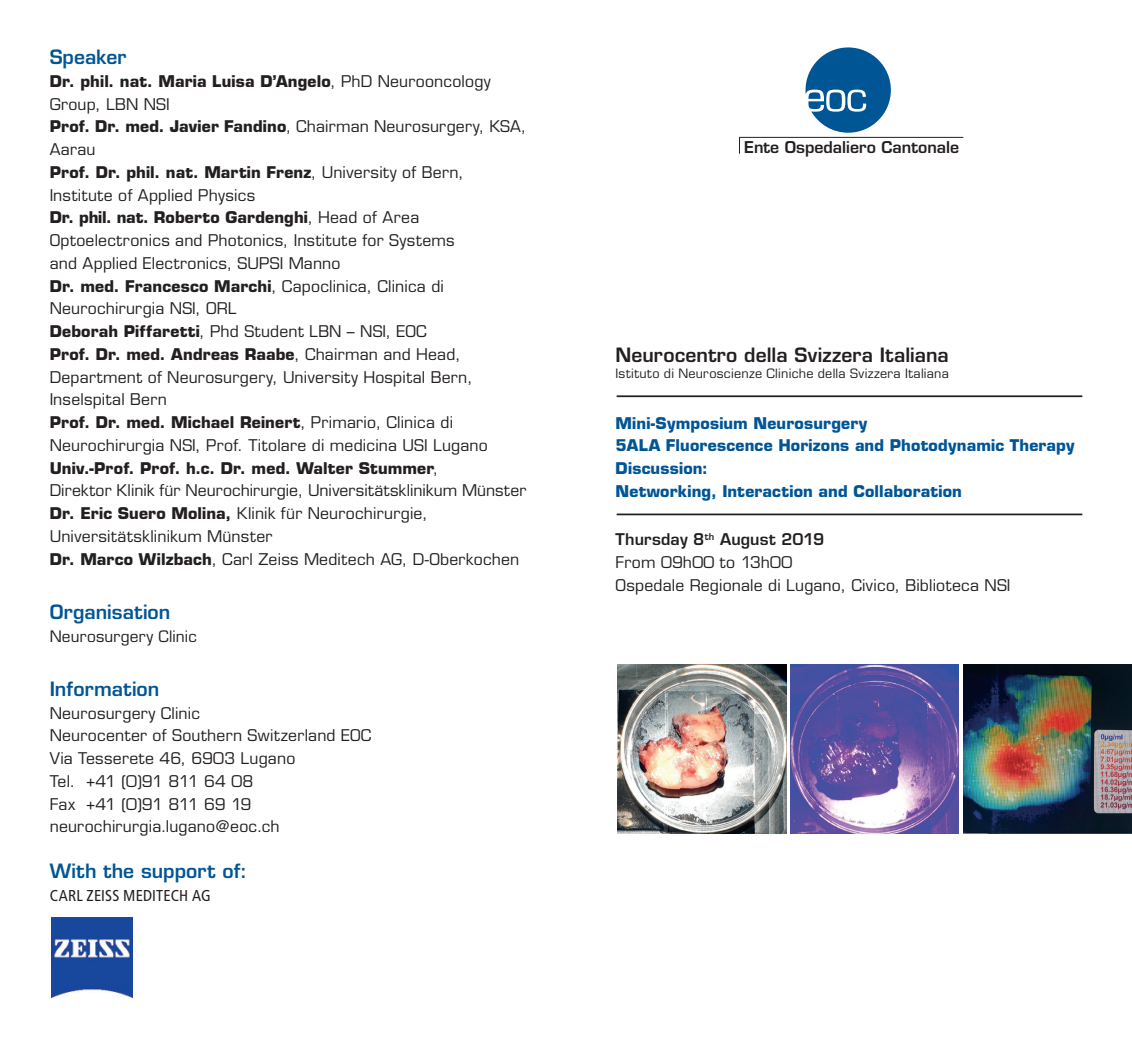
<style>
.page{position:relative;width:1132px;height:1042px;background:#fff}
.page>*{position:absolute;margin:0;border:0;box-sizing:border-box;transform-origin:0 0}
.t1{font:600 19.25px "Eurostile LT Std";letter-spacing:.005em;color:#005595}
.t2{font:600 19.25px "Eurostile LT Std";letter-spacing:.005em;color:#231f20}
.t3{font:600 15.92px "Eurostile";color:#231f20}
.t4{font:15.75px/22.8px "Eurostile LT Std";letter-spacing:.015em;color:#231f20}
.t5{font:700 15.75px/22.8px "Eurostile LT Std";letter-spacing:.01em;color:#005595}
.t6{font:condensed 15.75px "Frutiger LT Std";letter-spacing:.01em;color:#231f20}
.t7{font:15.4px "Eurostile LT Std";letter-spacing:.015em;color:#231f20}
.t8{font:12.6px "Eurostile LT Std";letter-spacing:.02em;color:#231f20}
.s1{font-weight:700}
.s2{font-weight:600}
</style>
<div class="page">
<hr style="left:616px;top:395px;width:465px;height:2px;background:#231f20">
<hr style="left:616px;top:513px;width:465px;height:2px;background:#231f20">
<svg style="left:805px;top:47px;width:85px;height:86px"></svg>
<hr style="left:739px;top:137px;width:224px;height:1px;background:#231f20">
<svg style="left:739px;top:137px;width:1px;height:17px"></svg>
<img style="left:617px;top:665px;width:169px;height:168px">
<img style="left:790px;top:665px;width:168px;height:168px">
<img style="left:963px;top:665px;width:168px;height:168px">
<img style="left:52px;top:918px;width:80px;height:79px">
<p class="t1" style="left:50px;top:45px;width:78px">Speaker</p>
<p class="t4" style="left:50px;top:70px;width:478px"><span class="s1">Dr. phil. nat. Maria Luisa D’Angelo</span>, PhD Neurooncology Group, LBN NSI<br><span class="s1">Prof. Dr. med. Javier Fandino</span>, Chairman Neurosurgery, KSA, Aarau<br><span class="s1">Prof. Dr. phil. nat. Martin Frenz</span>, University of Bern, Institute of Applied Physics<br><span class="s1">Dr. phil. nat. Roberto Gardenghi</span>, Head of Area Optoelectronics and Photonics, Institute for Systems<br>and Applied Electronics, SUPSI Manno<br><span class="s1">Dr. med. Francesco Marchi</span>, Capoclinica, Clinica di Neurochirurgia NSI, ORL<br><span class="s1">Deborah Piffaretti</span>, Phd Student LBN – NSI, EOC<br><span class="s1">Prof. Dr. med. Andreas Raabe</span>, Chairman and Head, Department of Neurosurgery, University Hospital Bern, Inselspital Bern<br><span class="s1">Prof. Dr. med. Michael Reinert</span>, Primario, Clinica di Neurochirurgia NSI, Prof. Titolare di medicina USI Lugano <span class="s1">Univ.-Prof. Prof. h.c. Dr. med. Walter Stummer</span>,<br>Direktor Klinik für Neurochirurgie, Universitätsklinikum Münster <span class="s1">Dr. Eric Suero Molina,</span> Klinik für Neurochirurgie, Universitätsklinikum Münster<br><span class="s1">Dr. Marco Wilzbach</span>, Carl Zeiss Meditech AG, D-Oberkochen</p>
<p class="t1" style="left:50px;top:600px;width:122px">Organisation</p>
<p class="t7" style="left:50px;top:627px;width:149px">Neurosurgery Clinic</p>
<p class="t1" style="left:50px;top:677px;width:111px">Information</p>
<p class="t4" style="left:50px;top:702px;width:323px">Neurosurgery Clinic<br>Neurocenter of Southern Switzerland EOC<br>Via Tesserete 46, 6903 Lugano<br>Tel. +41 (0)91 811 64 08<br>Fax +41 (0)91 811 69 19 neurochirurgia.lugano@eoc.ch</p>
<p class="t1" style="left:50px;top:859px;width:199px">With the support of:</p>
<p class="t6" style="left:50px;top:886px;width:162px">CARL ZEISS MEDITECH AG</p>
<p class="t3" style="left:744px;top:137px;width:216px">Ente Ospedaliero Cantonale</p>
<p class="t2" style="left:615px;top:343px;width:334px">Neurocentro della Svizzera Italiana</p>
<p class="t8" style="left:615px;top:365px;width:335px">Istituto di Neuroscienze Cliniche della Svizzera Italiana</p>
<p class="t5" style="left:615px;top:411px;width:460px">Mini-Symposium Neurosurgery<br>5ALA Fluorescence Horizons and Photodynamic Therapy Discussion:<br>Networking, Interaction and Collaboration</p>
<p class="t4" style="left:615px;top:528px;width:396px"><span class="s2">Thursday 8</span><sup>th</sup> <span class="s2">August 2019<br></span>From 09h00 to 13h00<br>Ospedale Regionale di Lugano, Civico, Biblioteca NSI</p>
</div>
